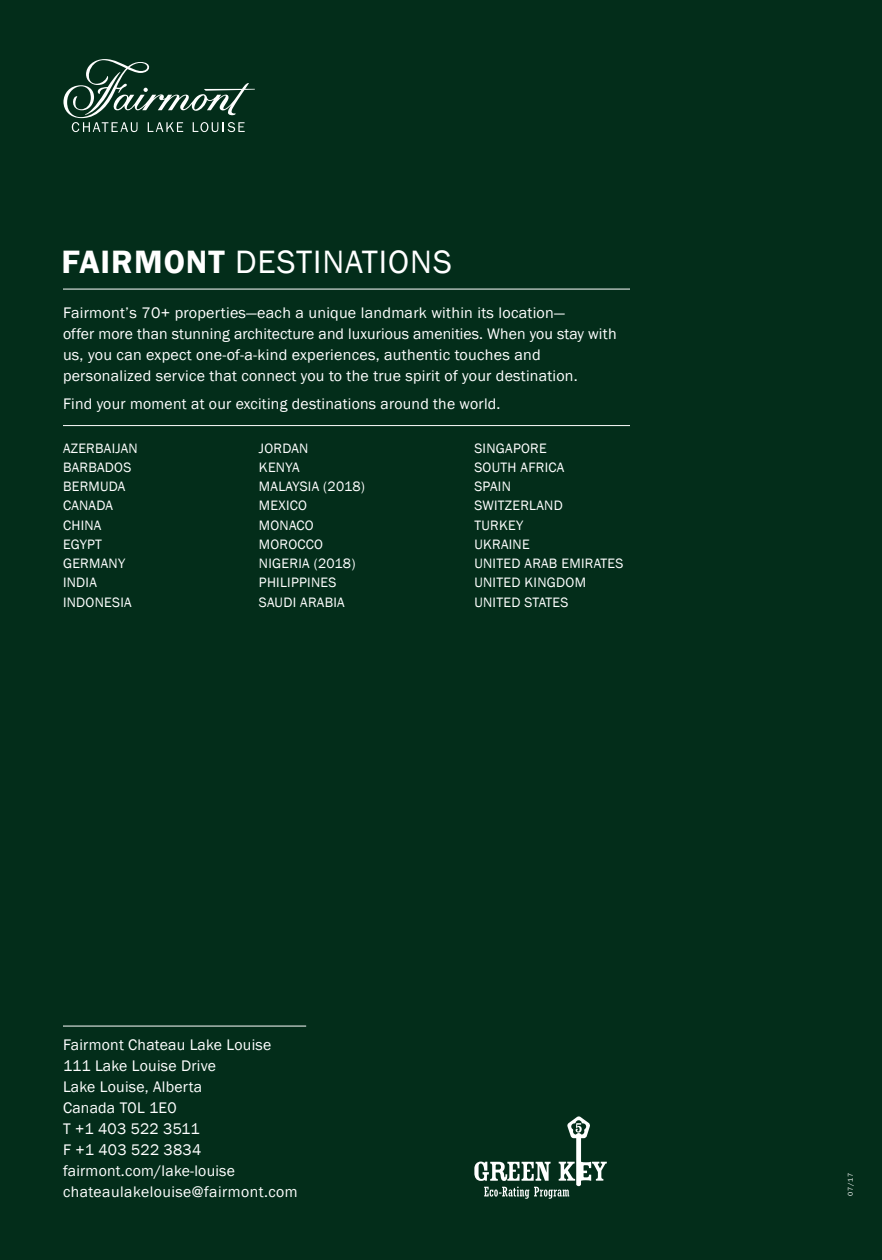
<style>
.page{position:relative;width:882px;height:1260px;background:#032d1a}
.page>*{position:absolute;margin:0;border:0;box-sizing:border-box;transform-origin:0 0}
.Back_Cover_-_Heading{font:33.25px "Franklin Gothic";letter-spacing:.03em;color:#fff}
.Back_Cover_-_Copy{font:15.75px/21px "Franklin Gothic";letter-spacing:.015em;color:#fff}
.Back_Cover_-_Copy__r{font:15.75px/21px "Franklin Gothic";letter-spacing:.015em;color:#fff}
.Back_Cover_-_Copy_la{font:15.75px "Franklin Gothic";letter-spacing:.015em;color:#fff}
.Country_listings{font:14px/19.2px "Franklin Gothic";letter-spacing:.02em;color:#fff}
.t1{font:7px "ITC Franklin Gothic Std";color:#fff}
.s1{font-weight:600}
</style>
<div class="page">
<svg style="left:63px;top:59px;width:192px;height:73px"></svg>
<hr style="left:63px;top:289px;width:567px;height:1px;background:#fff">
<hr style="left:63px;top:425px;width:567px;height:1px;background:#fff">
<hr style="left:63px;top:1026px;width:243px;height:1px;background:#fff">
<svg style="left:474px;top:1116px;width:133px;height:83px"></svg>
<p class="Back_Cover_-_Heading" style="left:61px;top:241px;width:392px"><span class="s1">FAIRMONT</span> DESTINATIONS</p>
<p class="Back_Cover_-_Copy" style="left:63px;top:302px;width:555px">Fairmont’s 70+ properties—each a unique landmark within its location—<br>offer more than stunning architecture and luxurious amenities. When you stay with us, you can expect one-of-a-kind experiences, authentic touches and personalized service that connect you to the true spirit of your destination.</p>
<p class="Back_Cover_-_Copy_la" style="left:63px;top:394px;width:439px">Find your moment at our exciting destinations around the world.</p>
<p class="Country_listings" style="left:63px;top:439px;width:76px">AZERBAIJAN</p>
<p class="Country_listings" style="left:63px;top:458px;width:70px">BARBADOS</p>
<p class="Country_listings" style="left:63px;top:477px;width:64px">BERMUDA</p>
<p class="Country_listings" style="left:63px;top:496px;width:51px">CANADA</p>
<p class="Country_listings" style="left:63px;top:516px;width:40px">CHINA</p>
<p class="Country_listings" style="left:63px;top:535px;width:41px">EGYPT</p>
<p class="Country_listings" style="left:63px;top:554px;width:64px">GERMANY</p>
<p class="Country_listings" style="left:63px;top:573px;width:35px">INDIA</p>
<p class="Country_listings" style="left:63px;top:593px;width:70px">INDONESIA</p>
<p class="Country_listings" style="left:259px;top:439px;width:51px">JORDAN</p>
<p class="Country_listings" style="left:259px;top:458px;width:42px">KENYA</p>
<p class="Country_listings" style="left:259px;top:477px;width:108px">MALAYSIA (2018)</p>
<p class="Country_listings" style="left:259px;top:496px;width:50px">MEXICO</p>
<p class="Country_listings" style="left:259px;top:516px;width:66px">MONACO<br>MOROCCO</p>
<p class="Country_listings" style="left:259px;top:554px;width:98px">NIGERIA (2018)</p>
<p class="Country_listings" style="left:259px;top:573px;width:79px">PHILIPPINES</p>
<p class="Country_listings" style="left:259px;top:593px;width:87px">SAUDI ARABIA</p>
<p class="Country_listings" style="left:474px;top:439px;width:74px">SINGAPORE</p>
<p class="Country_listings" style="left:474px;top:458px;width:91px">SOUTH AFRICA</p>
<p class="Country_listings" style="left:474px;top:477px;width:38px">SPAIN</p>
<p class="Country_listings" style="left:474px;top:496px;width:90px">SWITZERLAND</p>
<p class="Country_listings" style="left:474px;top:516px;width:50px">TURKEY</p>
<p class="Country_listings" style="left:474px;top:535px;width:57px">UKRAINE</p>
<p class="Country_listings" style="left:474px;top:554px;width:151px">UNITED ARAB EMIRATES</p>
<p class="Country_listings" style="left:474px;top:573px;width:113px">UNITED KINGDOM</p>
<p class="Country_listings" style="left:474px;top:593px;width:96px">UNITED STATES</p>
<p class="Back_Cover_-_Copy__r" style="left:63px;top:1035px;width:236px">Fairmont Chateau Lake Louise<br>111 Lake Louise Drive<br>Lake Louise, Alberta<br>Canada T0L 1E0<br>T +1 403 522 3511<br>F +1 403 522 3834 fairmont.com/lake-louise chateaulakelouise@fairmont.com</p>
<p class="t1" style="left:846px;top:1196px;width:25px;rotate:-90deg">07/17</p>
</div>
